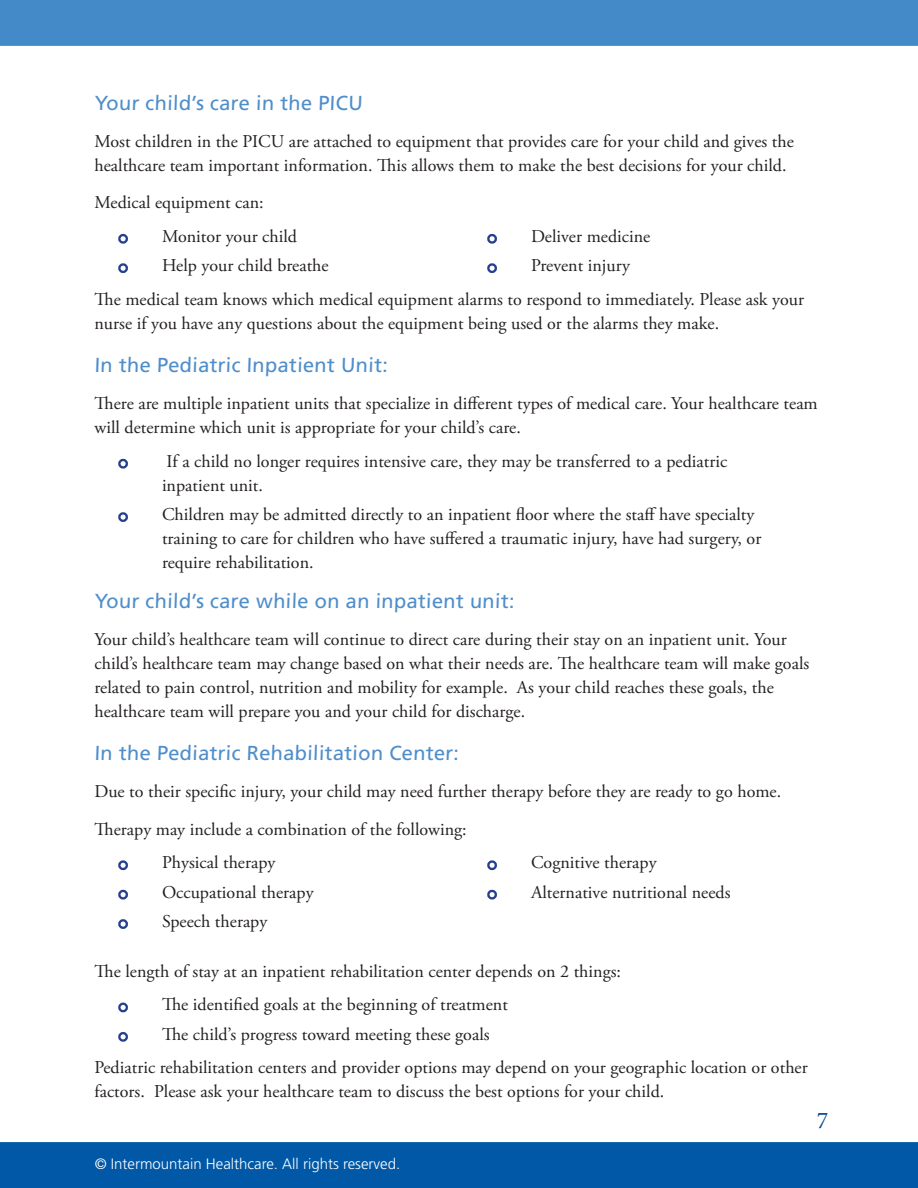
<style>
.page{position:relative;width:918px;height:1188px;background:#fff}
.page>*{position:absolute;margin:0;border:0;box-sizing:border-box;transform-origin:0 0}
.t1{font:24px "Minion Pro";color:#0d4c91}
.t2{font:20.25px "Frutiger LT Std";color:#4f8ecb}
.t3{font:18px/24px "Adobe Garamond Pro";color:#231f20}
.t4{font:300 15px "Frutiger LT Std";color:#fff}
.s1{font-family:"Garamond";font-size:9px;color:#253f8e}
</style>
<div class="page">
<div style="left:0;top:1142px;width:918px;height:46px;background:#0158a6"></div>
<div style="left:0;top:0;width:918px;height:46px;background:#4489c8"></div>
<p class="t2" style="left:94px;top:91px;width:270px">Your child’s care in the PICU</p>
<p class="t3" style="left:94px;top:130px;width:701px">Most children in the PICU are attached to equipment that provides care for your child and gives the healthcare team important information. This allows them to make the best decisions for your child.</p>
<p class="t3" style="left:94px;top:191px;width:171px">Medical equipment can:</p>
<p class="t3" style="left:122px;top:225px;width:177px"><span class="s1">•</span> Monitor your child</p>
<p class="t3" style="left:122px;top:254px;width:209px"><span class="s1">•</span> Help your child breathe</p>
<p class="t3" style="left:490px;top:225px;width:161px"><span class="s1">•</span> Deliver medicine</p>
<p class="t3" style="left:94px;top:249px;width:711px;line-height:33.5px;text-indent:396px"><span class="s1">•</span> Prevent injury<br>The medical team knows which medical equipment alarms to respond to immediately. Please ask your</p>
<p class="t3" style="left:94px;top:312px;width:626px">nurse if you have any questions about the equipment being used or the alarms they make.</p>
<p class="t2" style="left:94px;top:353px;width:296px">In the Pediatric Inpatient Unit:</p>
<p class="t3" style="left:94px;top:392px;width:725px">There are multiple inpatient units that specialize in different types of medical care. Your healthcare team will determine which unit is appropriate for your child’s care.</p>
<p class="t3" style="left:162px;top:450px;width:567px;text-indent:-40px"><span class="s1">•</span> If a child no longer requires intensive care, they may be transferred to a pediatric inpatient unit.</p>
<p class="t3" style="left:162px;top:503px;width:601px;text-indent:-40px"><span class="s1">•</span> Children may be admitted directly to an inpatient floor where the staff have specialty training to care for children who have suffered a traumatic injury, have had surgery, or require rehabilitation.</p>
<p class="t2" style="left:94px;top:589px;width:422px">Your child’s care while on an inpatient unit:</p>
<p class="t3" style="left:94px;top:628px;width:716px">Your child’s healthcare team will continue to direct care during their stay on an inpatient unit. Your child’s healthcare team may change based on what their needs are. The healthcare team will make goals related to pain control, nutrition and mobility for example. As your child reaches these goals, the healthcare team will prepare you and your child for discharge.</p>
<p class="t2" style="left:94px;top:741px;width:367px">In the Pediatric Rehabilitation Center:</p>
<p class="t3" style="left:94px;top:773px;width:688px;line-height:37.5px">Due to their specific injury, your child may need further therapy before they are ready to go home.<br>Therapy may include a combination of the following:</p>
<p class="t3" style="left:122px;top:851px;width:156px"><span class="s1">•</span> Physical therapy</p>
<p class="t3" style="left:122px;top:881px;width:194px"><span class="s1">•</span> Occupational therapy</p>
<p class="t3" style="left:122px;top:910px;width:147px"><span class="s1">•</span> Speech therapy</p>
<p class="t3" style="left:490px;top:851px;width:168px"><span class="s1">•</span> Cognitive therapy</p>
<p class="t3" style="left:490px;top:881px;width:242px"><span class="s1">•</span> Alternative nutritional needs</p>
<p class="t3" style="left:94px;top:960px;width:528px">The length of stay at an inpatient rehabilitation center depends on 2 things:</p>
<p class="t3" style="left:122px;top:993px;width:388px"><span class="s1">•</span> The identified goals at the beginning of treatment</p>
<p class="t3" style="left:94px;top:1018px;width:715px;line-height:33.5px;text-indent:27px"><span class="s1">•</span> The child’s progress toward meeting these goals<br>Pediatric rehabilitation centers and provider options may depend on your geographic location or other</p>
<p class="t3" style="left:94px;top:1080px;width:571px">factors. Please ask your healthcare team to discuss the best options for your child.</p>
<h1 class="t1" style="left:817px;top:1104px;width:13px">7</h1>
<p class="t4" style="left:95px;top:1155px;width:307px">© Intermountain Healthcare. All rights reserved.</p>
</div>
